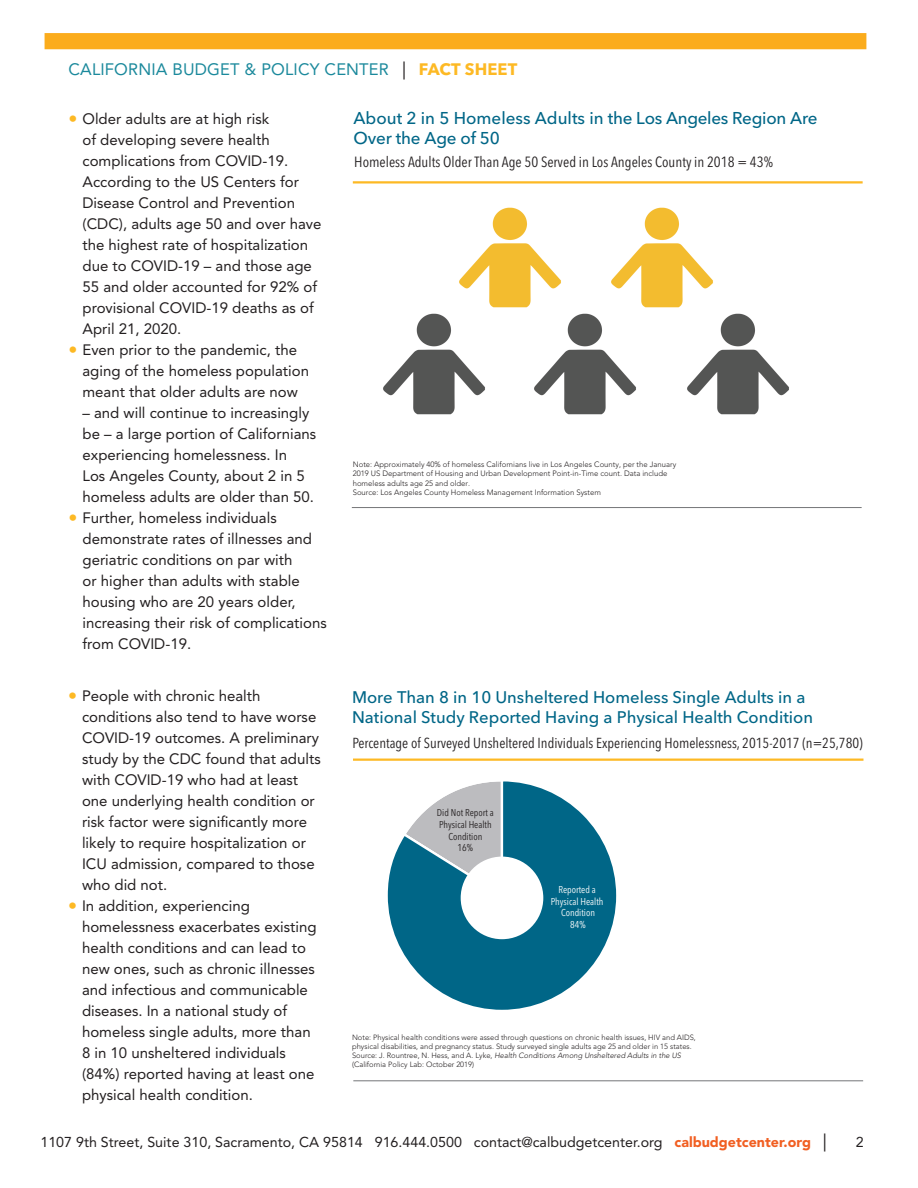
<style>
.page{position:relative;width:918px;height:1188px;background:#fff}
.page>*{position:absolute;margin:0;border:0;box-sizing:border-box;transform-origin:0 0}
.t1{font:500 16.95px/20.4px "Avenir Next LT Pro";letter-spacing:-.01em;color:#006687}
.t2{font:500 16.65px/20px "Avenir Next LT Pro";color:#006687}
.t3{font:16.5px "Avenir LT Std";letter-spacing:.01em;color:#1b899c}
.t4{font:15px/21px "Avenir LT Std";color:#231f20}
.t5{font:condensed 14.7px "Avenir Next LT Pro";color:#231f20}
.t6{font:condensed 14.4px "Avenir Next LT Pro";color:#231f20}
.t7{font:14.25px "Avenir LT Std";color:#231f20}
.t8{font:condensed 9.9px/11.9px "Avenir Next LT Pro";color:#231f20;text-align:center}
.t9{font:condensed 9.9px/11.9px "Avenir Next LT Pro";color:#fff;text-align:center}
.t10{font:300 7.8px/9.3px "Avenir LT Std";color:#231f20}
.t11{font:300 7.65px/9.1px "Avenir LT Std";color:#231f20}
.s1{font-family:"Minion Pro";font-size:18px;color:#231f20}
.s2{font-family:"Avenir Next LT Pro";font-weight:700;color:#fdb924}
.s3{font-size:18px;color:#fdb924}
.s4{font-weight:900;color:#f15f22}
.s5{font-family:"Minion Pro";font-size:18px}
.s6{font-style:italic}
</style>
<div class="page">
<hr style="left:353px;top:759px;width:510px;height:2px;background:#fdb924">
<svg style="left:387px;top:781px;width:230px;height:229px;fill:#006687"></svg>
<div style="left:461px;top:857px;width:82px;height:82px;background:#fff;border-radius:50%"></div>
<div style="left:45px;top:33px;width:821px;height:16px;background:#fbac1c"></div>
<hr style="left:353px;top:181px;width:510px;height:3px;background:#fdb924">
<img style="left:459px;top:207px;width:102px;height:101px">
<img style="left:383px;top:313px;width:102px;height:102px">
<img style="left:611px;top:207px;width:102px;height:101px">
<img style="left:687px;top:313px;width:102px;height:102px">
<img style="left:534px;top:313px;width:102px;height:102px">
<hr style="left:352px;top:507px;width:510px;height:1px;background:#747578">
<hr style="left:353px;top:1081px;width:510px;height:1px;background:#747578">
<p class="t3" style="left:69px;top:60px;width:450px">CALIFORNIA BUDGET &amp; POLICY CENTER <span class="s1">|</span> <span class="s2">FACT SHEET</span></p>
<p class="t4" style="left:83px;top:108px;width:241px;text-indent:-14px"><span class="s3">•</span> Older adults are at high risk<br>of developing severe health complications from COVID-19.<br>According to the US Centers for<br>Disease Control and Prevention (CDC), adults age 50 and over have the highest rate of hospitalization due to COVID-19 – and those age<br>55 and older accounted for 92% of provisional COVID-19 deaths as of<br>April 21, 2020.</p>
<p class="t4" style="left:83px;top:339px;width:228px;text-indent:-14px"><span class="s3">•</span> Even prior to the pandemic, the aging of the homeless population meant that older adults are now</p>
<p class="t4" style="left:83px;top:402px;width:235px">– and will continue to increasingly be – a large portion of Californians experiencing homelessness. In<br>Los Angeles County, about 2 in 5 homeless adults are older than 50.</p>
<p class="t4" style="left:83px;top:507px;width:246px;text-indent:-14px"><span class="s3">•</span> Further, homeless individuals demonstrate rates of illnesses and geriatric conditions on par with<br>or higher than adults with stable housing who are 20 years older, increasing their risk of complications from COVID-19.</p>
<p class="t1" style="left:354px;top:108px;width:466px">About 2 in 5 Homeless Adults in the Los Angeles Region Are<br>Over the Age of 50</p>
<p class="t5" style="left:354px;top:153px;width:420px">Homeless Adults Older Than Age 50 Served in Los Angeles County in 2018 = 43%</p>
<p class="t10" style="left:353px;top:460px;width:325px">Note: Approximately 40% of homeless Californians live in Los Angeles County, per the January 2019 US Department of Housing and Urban Development Point-in-Time count. Data include homeless adults age 25 and older.<br>Source: Los Angeles County Homeless Management Information System</p>
<p class="t4" style="left:82px;top:685px;width:240px;text-indent:-14px"><span class="s3">•</span> People with chronic health conditions also tend to have worse<br>COVID-19 outcomes. A preliminary study by the CDC found that adults with COVID-19 who had at least one underlying health condition or risk factor were significantly more likely to require hospitalization or<br>ICU admission, compared to those who did not.</p>
<p class="t4" style="left:82px;top:895px;width:236px;text-indent:-14px"><span class="s3">•</span> In addition, experiencing homelessness exacerbates existing health conditions and can lead to new ones, such as chronic illnesses and infectious and communicable diseases. In a national study of homeless single adults, more than<br>8 in 10 unsheltered individuals (84%) reported having at least one physical health condition.</p>
<p class="t7" style="left:40px;top:1134px;width:788px">1107 9th Street, Suite 310, Sacramento, CA 95814 916.444.0500 contact@calbudgetcenter.org <span class="s4">calbudgetcenter.org</span> <span class="s5">|</span></p>
<p class="t7" style="left:856px;top:1134px;width:9px">2</p>
<p class="t2" style="left:352px;top:688px;width:462px">More Than 8 in 10 Unsheltered Homeless Single Adults in a<br>National Study Reported Having a Physical Health Condition</p>
<p class="t6" style="left:352px;top:734px;width:512px">Percentage of Surveyed Unsheltered Individuals Experiencing Homelessness, 2015-2017 (n=25,780)</p>
<p class="t8" style="left:437px;top:806px;width:58px">Did Not Report a<br>Physical Health<br>Condition<br>16%</p>
<p class="t9" style="left:551px;top:883px;width:54px">Reported a<br>Physical Health<br>Condition<br>84%</p>
<p class="t11" style="left:352px;top:1033px;width:345px">Note: Physical health conditions were assed through questions on chronic health issues, HIV and AIDS, physical disabilities, and pregnancy status. Study surveyed single adults age 25 and older in 15 states.<br>Source: J. Rountree, N. Hess, and A. Lyke, <span class="s6">Health Conditions Among Unsheltered Adults in the US </span>(California Policy Lab: October 2019)</p>
</div>
